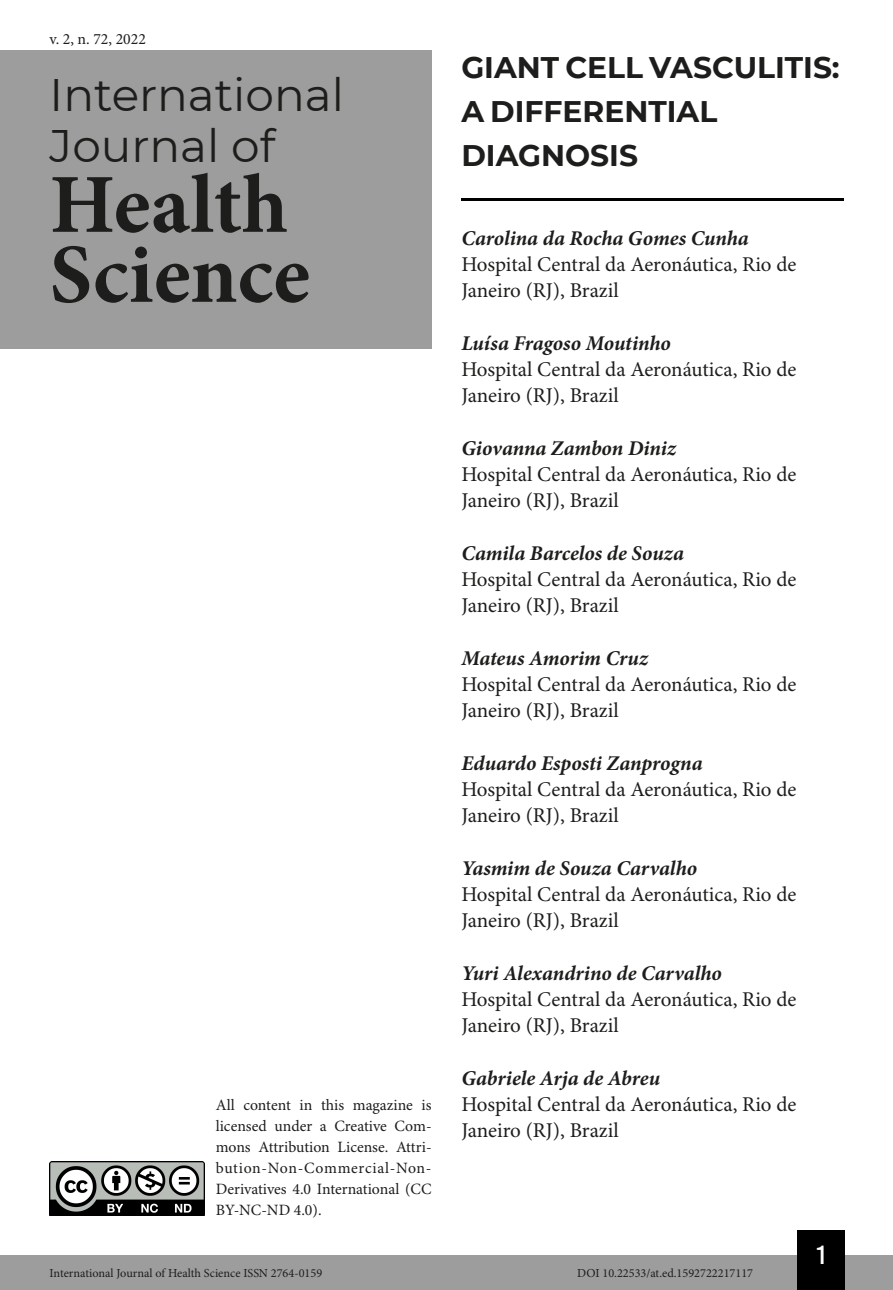
<style>
.page{position:relative;width:893px;height:1290px;background:#fff}
.page>*{position:absolute;margin:0;border:0;box-sizing:border-box;transform-origin:0 0}
.t1{font:700 84px/70px "Minion Pro";color:#1d1d1b}
.t2{font:45.5px/50.8px "Montserrat";color:#1d1d1b}
.t3{font:700 29.75px/43.8px "Montserrat";color:#1d1d1b}
.t4{font:26.25px "Bebas Kai";color:#fff}
.t5{font:21px/26.2px "Minion Pro";color:#1d1d1b}
.t6{font:italic 700 21px "Minion Pro";letter-spacing:-.005em;color:#1d1d1b}
.t7{font:15.75px/21px "Minion Pro";color:#1d1d1b;text-align:justify}
.t8{font:12.25px "Minion Pro";color:#1d1d1b}
</style>
<div class="page">
<div style="left:0;top:1255px;width:893px;height:35px;background:#9d9d9d"></div>
<div style="left:797px;top:1230px;width:48px;height:60px;background:#000"></div>
<img style="left:50px;top:1161px;width:154px;height:54px">
<div style="left:0;top:50px;width:432px;height:298px;background:#9d9d9d"></div>
<hr style="left:461px;top:198px;width:382px;height:2px;background:#000">
<p class="t7" style="left:50px;top:29px;width:98px">v. 2, n. 72, 2022</p>
<h2 class="t2" style="left:50px;top:68px;width:296px">International<br>Journal of</h2>
<h1 class="t1" style="left:50px;top:169px;width:262px">Health<br>Science</h1>
<p class="t7" style="left:216px;top:1095px;width:217px">All content in this magazine is licensed under a Creative Com&shy;mons Attribution License. Attri&shy;bution-Non-Commercial-Non-Derivatives 4.0 International (CC BY-NC-ND 4.0).</p>
<h3 class="t3" style="left:461px;top:44px;width:380px">GIANT CELL VASCULITIS:<br>A DIFFERENTIAL<br>DIAGNOSIS</h3>
<p class="t6" style="left:461px;top:223px;width:289px">Carolina da Rocha Gomes Cunha</p>
<p class="t5" style="left:461px;top:252px;width:337px">Hospital Central da Aeronáutica, Rio de<br>Janeiro (RJ), Brazil</p>
<p class="t6" style="left:461px;top:328px;width:211px">Luísa Fragoso Moutinho</p>
<p class="t5" style="left:461px;top:357px;width:337px">Hospital Central da Aeronáutica, Rio de<br>Janeiro (RJ), Brazil</p>
<p class="t6" style="left:461px;top:433px;width:216px">Giovanna Zambon Diniz</p>
<p class="t5" style="left:461px;top:462px;width:337px">Hospital Central da Aeronáutica, Rio de<br>Janeiro (RJ), Brazil</p>
<p class="t6" style="left:461px;top:538px;width:224px">Camila Barcelos de Souza</p>
<p class="t5" style="left:461px;top:567px;width:337px">Hospital Central da Aeronáutica, Rio de<br>Janeiro (RJ), Brazil</p>
<p class="t6" style="left:461px;top:643px;width:188px">Mateus Amorim Cruz</p>
<p class="t5" style="left:461px;top:672px;width:337px">Hospital Central da Aeronáutica, Rio de<br>Janeiro (RJ), Brazil</p>
<p class="t6" style="left:461px;top:748px;width:243px">Eduardo Esposti Zanprogna</p>
<p class="t5" style="left:461px;top:777px;width:337px">Hospital Central da Aeronáutica, Rio de<br>Janeiro (RJ), Brazil</p>
<p class="t6" style="left:461px;top:853px;width:237px">Yasmim de Souza Carvalho</p>
<p class="t5" style="left:461px;top:882px;width:337px">Hospital Central da Aeronáutica, Rio de<br>Janeiro (RJ), Brazil</p>
<p class="t6" style="left:461px;top:958px;width:262px">Yuri Alexandrino de Carvalho</p>
<p class="t5" style="left:461px;top:987px;width:337px">Hospital Central da Aeronáutica, Rio de<br>Janeiro (RJ), Brazil</p>
<p class="t6" style="left:461px;top:1063px;width:200px">Gabriele Arja de Abreu</p>
<p class="t5" style="left:461px;top:1092px;width:337px">Hospital Central da Aeronáutica, Rio de<br>Janeiro (RJ), Brazil</p>
<p class="t4" style="left:817px;top:1241px;width:10px">1</p>
<p class="t8" style="left:50px;top:1266px;width:274px">International Journal of Health Science ISSN 2764-0159</p>
<p class="t8" style="left:577px;top:1266px;width:177px">DOI 10.22533/at.ed.1592722217117</p>
</div>
